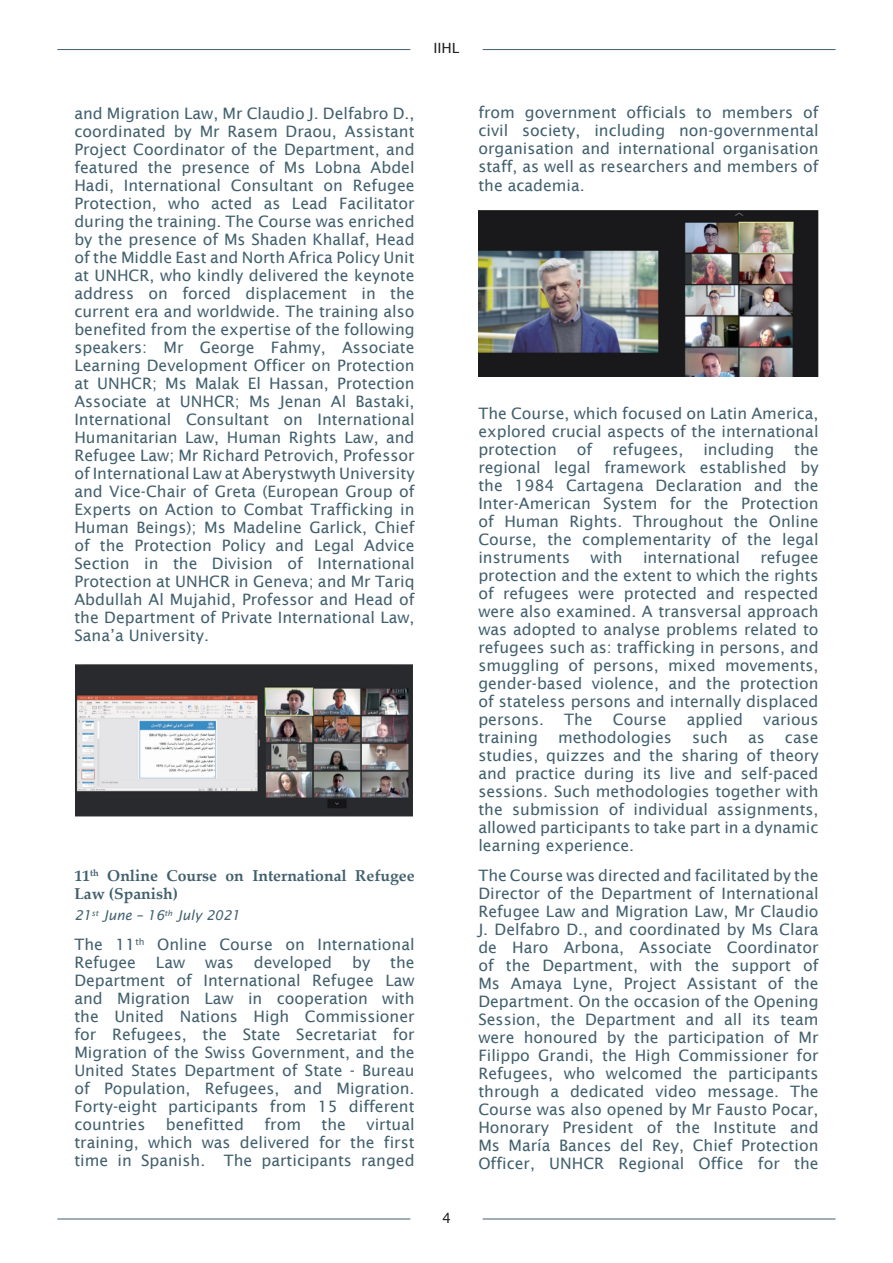
<style>
.page{position:relative;width:893px;height:1263px;background:#fff}
.page>*{position:absolute;margin:0;border:0;box-sizing:border-box;transform-origin:0 0}
.t1{font:15.75px/18px "Lucida Sans";color:#42606e;text-align:justify}
.t2{font:700 15.75px/18px "Palatino Linotype";color:#42606e}
.t3{font:14.1px "Lucida Sans";color:#231f20}
.t4{font:italic 13.5px "Lucida Sans";color:#42606e}
</style>
<div class="page">
<hr style="left:483px;top:1218px;width:353px;height:1px;background:#42606e">
<hr style="left:57px;top:1218px;width:353px;height:1px;background:#42606e">
<img style="left:76px;top:664px;width:337px;height:153px">
<img style="left:478px;top:210px;width:341px;height:166px">
<hr style="left:483px;top:49px;width:353px;height:1px;background:#42606e">
<hr style="left:57px;top:49px;width:353px;height:1px;background:#42606e">
<p class="t3" style="left:433px;top:40px;width:28px">IIHL</p>
<p class="t1" style="left:74px;top:105px;width:342px">and Migration Law, Mr Claudio J. Delfabro D., coordinated by Mr Rasem Draou, Assistant Project Coordinator of the Department, and featured the presence of Ms Lobna Abdel Hadi, International Consultant on Refugee Protection, who acted as Lead Facilitator during the training. The Course was enriched by the presence of Ms Shaden Khallaf, Head of the Middle East and North Africa Policy Unit at UNHCR, who kindly delivered the keynote address on forced displacement in the current era and worldwide. The training also benefited from the expertise of the following speakers: Mr George Fahmy, Associate Learning Development Officer on Protection at UNHCR; Ms Malak El Hassan, Protection Associate at UNHCR; Ms Jenan Al Bastaki, International Consultant on International Humanitarian Law, Human Rights Law, and Refugee Law; Mr Richard Petrovich, Professor of International Law at Aberystwyth University and Vice-Chair of Greta (European Group of Experts on Action to Combat Trafficking in Human Beings); Ms Madeline Garlick, Chief of the Protection Policy and Legal Advice Section in the Division of International Protection at UNHCR in Geneva; and Mr Tariq Abdullah Al Mujahid, Professor and Head of the Department of Private International Law, Sana’a University.</p>
<p class="t2" style="left:74px;top:866px;width:342px">11<sup>th</sup> Online Course on International Refugee<br>Law (Spanish)</p>
<p class="t4" style="left:74px;top:908px;width:167px">21<sup>st</sup> June – 16<sup>th</sup> July 2021</p>
<p class="t1" style="left:74px;top:936px;width:342px">The 11<sup>th</sup> Online Course on International<br>Refugee</p>
<p class="t1" style="left:74px;top:954px;width:342px;text-indent:316px">the Department of International Refugee Law and Migration Law in cooperation with the United Nations High Commissioner for Refugees, the State Secretariat for Migration of the Swiss Government, and the United States Department of State - Bureau of Population, Refugees, and Migration.<br>Forty-eight participants from 15 different countries</p>
<p class="t1" style="left:156px;top:954px;width:31px">Law</p>
<p class="t1" style="left:205px;top:954px;width:30px">was</p>
<p class="t1" style="left:254px;top:954px;width:80px">developed</p>
<p class="t1" style="left:352px;top:954px;width:20px">by</p>
<p class="t1" style="left:166px;top:1116px;width:80px">benefitted</p>
<p class="t1" style="left:264px;top:1116px;width:38px">from</p>
<p class="t1" style="left:322px;top:1116px;width:26px">the</p>
<p class="t1" style="left:74px;top:1116px;width:342px;text-indent:292px">virtual training, which was delivered for the first time in Spanish. The participants ranged</p>
<p class="t1" style="left:478px;top:104px;width:342px">from government officials to members of civil society, including non-governmental organisation and international organisation staff, as well as researchers and members of the academia.</p>
<p class="t3" style="left:442px;top:1210px;width:10px">4</p>
<p class="t1" style="left:478px;top:404px;width:342px">The Course, which focused on Latin America, explored crucial aspects of the international protection</p>
<p class="t1" style="left:577px;top:440px;width:17px">of</p>
<p class="t1" style="left:612px;top:440px;width:73px">refugees,</p>
<p class="t1" style="left:703px;top:440px;width:72px">including</p>
<p class="t1" style="left:478px;top:440px;width:342px;text-indent:316px">the regional legal framework established by the 1984 Cartagena Declaration and the Inter-American System for the Protection of Human Rights. Throughout the Online Course, the complementarity of the legal instruments</p>
<p class="t1" style="left:478px;top:548px;width:342px;text-indent:282px">refugee protection and the extent to which the rights of refugees were protected and respected were also examined. A transversal approach was adopted to analyse problems related to refugees such as: trafficking in persons, and smuggling of persons, mixed movements, gender-based violence, and the protection of stateless persons and internally displaced persons.</p>
<p class="t1" style="left:590px;top:548px;width:34px">with</p>
<p class="t1" style="left:643px;top:548px;width:99px">international</p>
<p class="t1" style="left:564px;top:710px;width:30px">The</p>
<p class="t1" style="left:613px;top:710px;width:55px">Course</p>
<p class="t1" style="left:687px;top:710px;width:58px">applied</p>
<p class="t1" style="left:763px;top:710px;width:57px">various</p>
<p class="t1" style="left:478px;top:728px;width:61px">training</p>
<p class="t1" style="left:558px;top:728px;width:115px">methodologies</p>
<p class="t1" style="left:692px;top:728px;width:37px">such</p>
<p class="t1" style="left:748px;top:728px;width:18px">as</p>
<p class="t1" style="left:478px;top:728px;width:342px;text-indent:307px">case studies, quizzes and the sharing of theory and practice during its live and self-paced sessions. Such methodologies together with the submission of individual assignments, allowed participants to take part in a dynamic learning experience.</p>
<p class="t1" style="left:478px;top:866px;width:342px">The Course was directed and facilitated by the Director of the Department of International Refugee Law and Migration Law, Mr Claudio J. Delfabro D., and coordinated by Ms Clara de Haro Arbona, Associate Coordinator of the Department, with the support of Ms Amaya Lyne, Project Assistant of the Department. On the occasion of the Opening Session, the Department and all its team were honoured by the participation of Mr Filippo Grandi, the High Commissioner for Refugees, who welcomed the participants through a dedicated video message. The Course was also opened by Mr Fausto Pocar, Honorary President of the Institute and Ms María Bances del Rey, Chief Protection Officer, UNHCR Regional Office for the</p>
</div>
